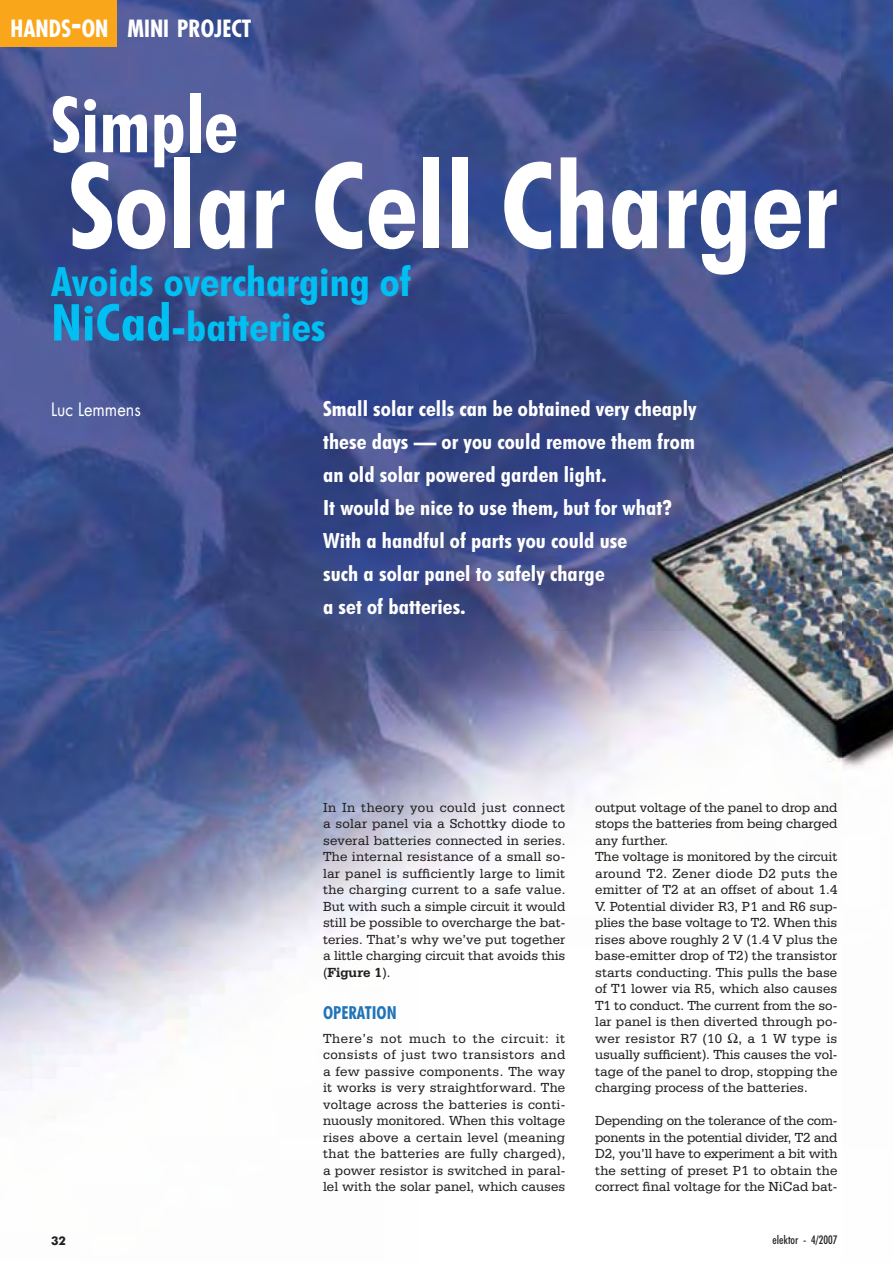
<style>
.page{position:relative;width:893px;height:1263px;background:#fff}
.page>*{position:absolute;margin:0;border:0;box-sizing:border-box;transform-origin:0 0}
.t1{font:700 condensed 120px "Futura BT";color:#fff}
.t2{font:700 condensed 78px "Futura BT";color:#fff}
.t3{font:700 condensed 40.5px/45px "Futura BT";color:#00c0f3;scale:1.1 1}
.t4{font:700 condensed 23.1px "Futura";color:#fff}
.t5{font:700 condensed 21px/33px "Futura BT";letter-spacing:.005em;color:#fff;scale:1.08 1}
.t6{font:18px "Futura";color:#fff;scale:.9 1}
.t7{font:700 condensed 18px "Futura BT";color:#2074b8}
.t8{font:13.95px/16.5px "Serifa BT";color:#231f20;text-align:justify}
.t9{font:500 condensed 12px "Futura BT";color:#231f20}
.t10{font:700 12px "Futura BT";color:#231f20}
.s1{font-size:33px}
.s2{font-size:51px}
.s3{font-weight:700}
</style>
<div class="page">
<img style="left:0;top:0;width:893px;height:1083px">
<div style="left:0;top:0;width:116px;height:47px;background:#faa61a"></div>
<svg style="left:728px;top:1033px;width:10px;height:10px"></svg>
<h3 class="t4" style="left:11px;top:18px;width:242px">HANDS<span class="s1">-</span>ON MINI PROJECT</h3>
<h2 class="t2" style="left:51px;top:91px;width:188px">Simple</h2>
<h1 class="t1" style="left:69px;top:154px;width:770px">Solar Cell Charger</h1>
<h3 class="t3" style="left:51px;top:262px;width:329px">Avoids overcharging of<br><span class="s2">NiCad</span>-batteries</h3>
<p class="t6" style="left:51px;top:401px;width:101px">Luc Lemmens</p>
<p class="t5" style="left:323px;top:394px;width:347px">Small solar cells can be obtained very cheaply these days — or you could remove them from an old solar powered garden light.<br>It would be nice to use them, but for what?<br>With a handful of parts you could use<br>such a solar panel to safely charge<br>a set of batteries.</p>
<p class="t8" style="left:323px;top:800px;width:244px">In In theory you could just connect a solar panel via a Schottky diode to several batteries connected in series.<br>The internal resistance of a small so&shy;lar panel is sufficiently large to limit the charging current to a safe value.<br>But with such a simple circuit it would still be possible to overcharge the bat&shy;teries. That’s why we’ve put together a little charging circuit that avoids this (<span class="s3">Figure 1</span>).</p>
<p class="t7" style="left:323px;top:1005px;width:75px">OPERATION</p>
<p class="t8" style="left:323px;top:1031px;width:244px">There’s not much to the circuit: it consists of just two transistors and a few passive components. The way it works is very straightforward. The voltage across the batteries is conti&shy;nuously monitored. When this voltage rises above a certain level (meaning that the batteries are fully charged), a power resistor is switched in paral&shy;lel with the solar panel, which causes</p>
<p class="t8" style="left:595px;top:800px;width:244px;text-align:left">output voltage of the panel to drop and stops the batteries from being charged any further.<br>The voltage is monitored by the circuit around T2. Zener diode D2 puts the emitter of T2 at an offset of about 1.4<br>V. Potential divider R3, P1 and R6 sup&shy;plies the base voltage to T2. When this rises above roughly 2 V (1.4 V plus the base-emitter drop of T2) the transistor starts conducting. This pulls the base of T1 lower via R5, which also causes T1 to conduct. The current from the so&shy;lar panel is then diverted through po&shy;wer resistor R7 (10 , a 1 W type is usually sufficient). This causes the vol&shy;tage of the panel to drop, stopping the charging process of the batteries.</p>
<p class="t8" style="left:595px;top:1114px;width:244px">Depending on the tolerance of the com&shy;ponents in the potential divider, T2 and D2, you’ll have to experiment a bit with the setting of preset P1 to obtain the correct final voltage for the NiCad bat-</p>
<p class="t10" style="left:51px;top:1235px;width:16px">32</p>
<p class="t9" style="left:772px;top:1233px;width:67px">elektor - 4/2007</p>
</div>
